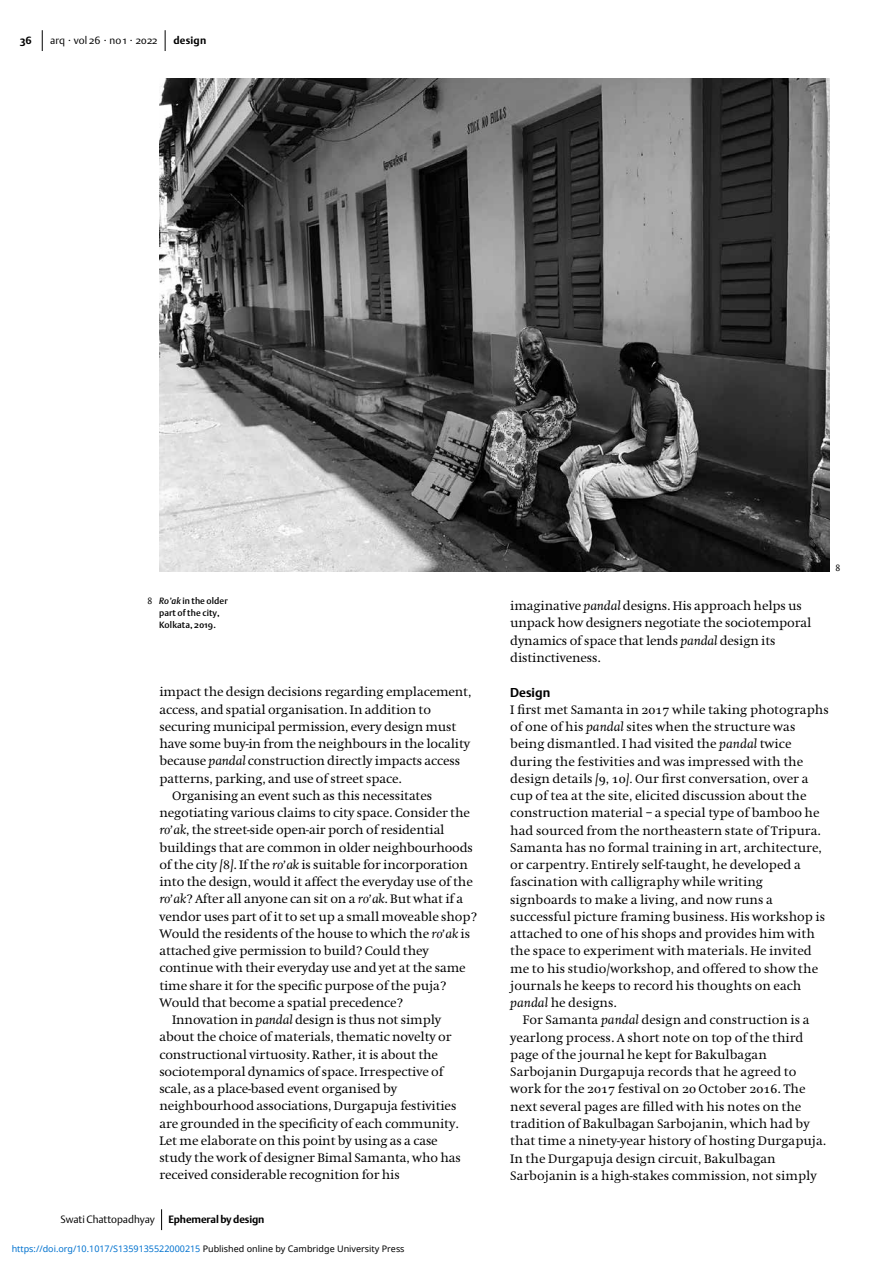
<style>
.page{position:relative;width:893px;height:1263px;background:#fff}
.page>*{position:absolute;margin:0;border:0;box-sizing:border-box;transform-origin:0 0}
.t1{font:12.75px/17.2px "Hollander";letter-spacing:-.01em;color:#000}
.t2{font:700 12.75px "DTL Argo ST";color:#000}
.t3{font:10.5px "DTL Argo ST Light";color:#000}
.t4{font:700 10.5px "DTL Argo ST";letter-spacing:-.01em;color:#000}
.t5{font:9px "Noto Sans";color:#0172cf}
.t6{font:9px/12px "DTL Argo ST Medium";letter-spacing:.01em;color:#000;text-align:center}
.t7{font:9px "DTL Argo ST Light";color:#000}
.s1{font-family:"DTL Argo ST Light"}
.s2{font-style:italic}
.s3{font-family:"Hollander SC"}
.s4{color:#000}
</style>
<div class="page">
<svg style="left:42px;top:30px;width:1px;height:21px"></svg>
<svg style="left:165px;top:30px;width:1px;height:21px"></svg>
<svg style="left:161px;top:1209px;width:1px;height:21px"></svg>
<img style="left:159px;top:79px;width:670px;height:492px">
<p class="t4" style="left:20px;top:34px;width:13px">36</p>
<p class="t4" style="left:173px;top:34px;width:34px">design</p>
<p class="t3" style="left:50px;top:34px;width:109px">arq . vol 26 . no 1 . 2022</p>
<p class="t6" style="left:147px;top:595px;width:82px"><span class="s1">8</span> <span class="s2">Ro’ak</span> in the older part of the city,<br>Kolkata, 2019.</p>
<p class="t1" style="left:159px;top:684px;width:314px">impact the design decisions regarding emplacement,</p>
<p class="t1" style="left:159px;top:701px;width:273px">access, and spatial organisation. In addition to</p>
<p class="t1" style="left:159px;top:718px;width:299px">securing municipal permission, every design must</p>
<p class="t1" style="left:159px;top:735px;width:312px">have some buy-in from the neighbours in the locality</p>
<p class="t1" style="left:159px;top:753px;width:302px">because <span class="s2">pandal</span> construction directly impacts access</p>
<p class="t1" style="left:159px;top:770px;width:244px">patterns, parking, and use of street space.</p>
<p class="t1" style="left:172px;top:787px;width:262px">Organising an event such as this necessitates</p>
<p class="t1" style="left:159px;top:804px;width:312px">negotiating various claims to city space. Consider the</p>
<p class="t1" style="left:159px;top:822px;width:287px"><span class="s2">ro’ak</span>, the street-side open-air porch of residential</p>
<p class="t1" style="left:159px;top:839px;width:315px">buildings that are common in older neighbourhoods</p>
<p class="t1" style="left:159px;top:856px;width:310px">of the city <span class="s2">[</span><span class="s3">8</span><span class="s2">]</span>. If the <span class="s2">ro’ak</span> is suitable for incorporation</p>
<p class="t1" style="left:159px;top:873px;width:315px">into the design, would it affect the everyday use of the</p>
<p class="t1" style="left:159px;top:891px;width:305px"><span class="s2">ro’ak</span>? After all anyone can sit on a <span class="s2">ro’ak</span>. But what if a</p>
<p class="t1" style="left:159px;top:908px;width:319px">vendor uses part of it to set up a small moveable shop?</p>
<p class="t1" style="left:159px;top:925px;width:312px">Would the residents of the house to which the <span class="s2">ro’ak</span> is</p>
<p class="t1" style="left:159px;top:942px;width:271px">attached give permission to build? Could they</p>
<p class="t1" style="left:159px;top:960px;width:308px">continue with their everyday use and yet at the same</p>
<p class="t1" style="left:159px;top:977px;width:289px">time share it for the specific purpose of the puja?</p>
<p class="t1" style="left:159px;top:994px;width:245px">Would that become a spatial precedence?</p>
<p class="t1" style="left:172px;top:1011px;width:271px">Innovation in <span class="s2">pandal</span> design is thus not simply</p>
<p class="t1" style="left:159px;top:1029px;width:294px">about the choice of materials, thematic novelty or</p>
<p class="t1" style="left:159px;top:1046px;width:280px">constructional virtuosity. Rather, it is about the</p>
<p class="t1" style="left:159px;top:1063px;width:285px">sociotemporal dynamics of space. Irrespective of</p>
<p class="t1" style="left:159px;top:1080px;width:239px">scale, as a place-based event organised by</p>
<p class="t1" style="left:159px;top:1098px;width:298px">neighbourhood associations, Durgapuja festivities</p>
<p class="t1" style="left:159px;top:1115px;width:301px">are grounded in the specificity of each community.</p>
<p class="t1" style="left:159px;top:1132px;width:280px">Let me elaborate on this point by using as a case</p>
<p class="t1" style="left:159px;top:1149px;width:303px">study the work of designer Bimal Samanta, who has</p>
<p class="t1" style="left:159px;top:1167px;width:242px">received considerable recognition for his</p>
<p class="t3" style="left:61px;top:1212px;width:96px">Swati Chattopadhyay</p>
<p class="t4" style="left:168px;top:1212px;width:97px">Ephemeral by design</p>
<p class="t5" style="left:12px;top:1243px;width:394px">https://doi.org/10.1017/S1359135522000215 <span class="s4">Published online by Cambridge University Press</span></p>
<p class="t7" style="left:835px;top:563px;width:6px">8</p>
<p class="t1" style="left:510px;top:597px;width:303px">imaginative <span class="s2">pandal</span> designs. His approach helps us unpack how designers negotiate the sociotemporal dynamics of space that lends <span class="s2">pandal</span> design its distinctiveness.</p>
<p class="t2" style="left:510px;top:684px;width:41px">Design</p>
<p class="t1" style="left:510px;top:701px;width:320px">I first met Samanta in <span class="s3">2017</span> while taking photographs</p>
<p class="t1" style="left:510px;top:718px;width:287px">of one of his <span class="s2">pandal</span> sites when the structure was</p>
<p class="t1" style="left:510px;top:736px;width:283px">being dismantled. I had visited the <span class="s2">pandal</span> twice</p>
<p class="t1" style="left:510px;top:753px;width:295px">during the festivities and was impressed with the</p>
<p class="t1" style="left:510px;top:770px;width:300px">design details <span class="s2">[</span><span class="s3">9</span>, <span class="s3">10</span><span class="s2">].</span> Our first conversation, over a</p>
<p class="t1" style="left:510px;top:787px;width:298px">cup of tea at the site, elicited discussion about the</p>
<p class="t1" style="left:510px;top:805px;width:311px">construction material – a special type of bamboo he</p>
<p class="t1" style="left:510px;top:822px;width:312px">had sourced from the northeastern state of Tripura.</p>
<p class="t1" style="left:510px;top:839px;width:313px">Samanta has no formal training in art, architecture,</p>
<p class="t1" style="left:510px;top:856px;width:292px">or carpentry. Entirely self-taught, he developed a</p>
<p class="t1" style="left:510px;top:874px;width:254px">fascination with calligraphy while writing</p>
<p class="t1" style="left:510px;top:891px;width:264px">signboards to make a living, and now runs a</p>
<p class="t1" style="left:510px;top:908px;width:316px">successful picture framing business. His workshop is</p>
<p class="t1" style="left:510px;top:925px;width:306px">attached to one of his shops and provides him with</p>
<p class="t1" style="left:510px;top:943px;width:303px">the space to experiment with materials. He invited</p>
<p class="t1" style="left:510px;top:960px;width:309px">me to his studio/workshop, and offered to show the</p>
<p class="t1" style="left:510px;top:977px;width:293px">journals he keeps to record his thoughts on each</p>
<p class="t1" style="left:510px;top:994px;width:108px"><span class="s2">pandal</span> he designs.</p>
<p class="t1" style="left:523px;top:1012px;width:288px">For Samanta <span class="s2">pandal</span> design and construction is a</p>
<p class="t1" style="left:510px;top:1029px;width:295px">yearlong process. A short note on top of the third</p>
<p class="t1" style="left:510px;top:1046px;width:258px">page of the journal he kept for Bakulbagan</p>
<p class="t1" style="left:510px;top:1063px;width:288px">Sarbojanin Durgapuja records that he agreed to</p>
<p class="t1" style="left:510px;top:1081px;width:297px">work for the <span class="s3">2017</span> festival on <span class="s3">20</span> October <span class="s3">2016</span>. The</p>
<p class="t1" style="left:510px;top:1098px;width:293px">next several pages are filled with his notes on the</p>
<p class="t1" style="left:510px;top:1115px;width:301px">tradition of Bakulbagan Sarbojanin, which had by</p>
<p class="t1" style="left:510px;top:1132px;width:318px">that time a ninety-year history of hosting Durgapuja.</p>
<p class="t1" style="left:510px;top:1150px;width:267px">In the Durgapuja design circuit, Bakulbagan</p>
<p class="t1" style="left:510px;top:1167px;width:308px">Sarbojanin is a high-stakes commission, not simply</p>
</div>
